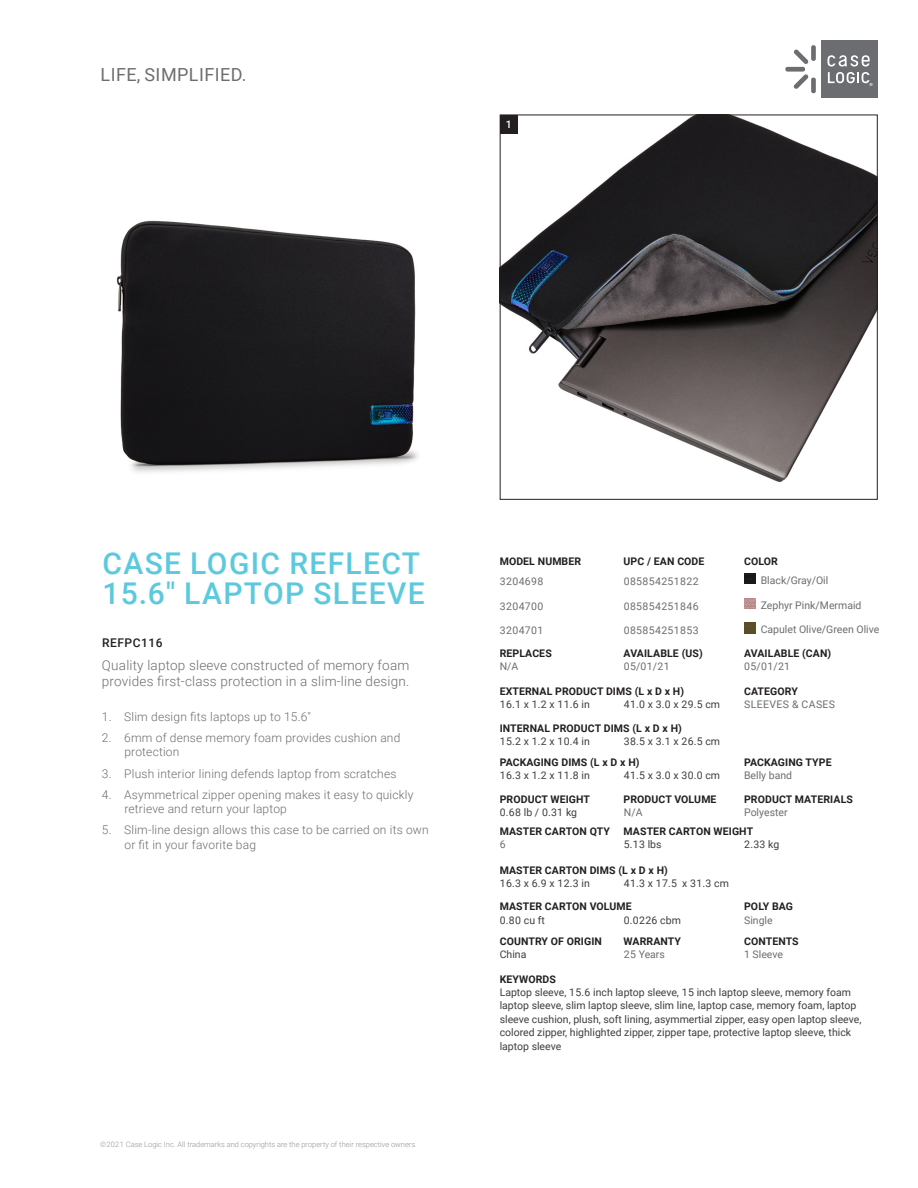
<style>
.page{position:relative;width:918px;height:1188px;background:#fff}
.page>*{position:absolute;margin:0;border:0;box-sizing:border-box;transform-origin:0 0}
.Product_Name_-_large{font:500 30px/30px "Roboto";letter-spacing:.045em;color:#5cc9df}
.t1{font:18px "Roboto";letter-spacing:.025em;color:#6c6d70}
.Intro_Product_Subhea{font:300 13.5px/16.2px "Roboto";letter-spacing:.015em;color:#6c6d70}
.t2{font:300 12px/14.4px "Roboto";letter-spacing:.015em;color:#6c6d70}
.Product_Name_-_large-2{font:500 12px "Roboto";letter-spacing:.045em;color:#231f20}
.CL_Attribute{font:10.5px/13.5px "Roboto";color:#3e3e3f}
.CL_AttributeName{font:700 10.5px "Roboto";letter-spacing:.01em;color:#231f20}
.CL_Attribute-2{font:10.5px "Roboto";color:#6c6d70}
.CL_Attribute-3{font:10.5px "Roboto";letter-spacing:.035em;color:#6c6d70}
.Number_in_Box{font:500 10.5px "Roboto";color:#fff}
.t3{font:300 7.5px "Roboto";color:#939598}
</style>
<div class="page">
<img style="left:500px;top:114px;width:378px;height:371px">
<div style="left:821px;top:40px;width:56px;height:58px;background:#6c6d70"></div>
<svg style="left:785px;top:45px;width:31px;height:48px"></svg>
<svg style="left:828px;top:55px;width:45px;height:31px"></svg>
<img style="left:116px;top:220px;width:302px;height:252px">
<svg style="left:744px;top:573px;width:12px;height:11px"></svg>
<svg style="left:744px;top:598px;width:12px;height:11px"></svg>
<svg style="left:744px;top:622px;width:12px;height:11px"></svg>
<div style="left:500px;top:115px;width:17px;height:19px;background:#231f20"></div>
<div style="left:500px;top:115px;width:377px;height:385px;border:1px solid #231f20"></div>
<p class="t1" style="left:101px;top:62px;width:148px">LIFE, SIMPLIFIED.</p>
<p class="Number_in_Box" style="left:506px;top:117px;width:7px">1</p>
<p class="Product_Name_-_large" style="left:102px;top:548px;width:324px">CASE LOGIC REFLECT<br>15.6" LAPTOP SLEEVE</p>
<p class="Product_Name_-_large-2" style="left:102px;top:634px;width:62px">REFPC116</p>
<p class="Intro_Product_Subhea" style="left:102px;top:657px;width:309px">Quality laptop sleeve constructed of memory foam provides first-class protection in a slim-line design.</p>
<p class="t2" style="left:102px;top:709px;width:211px">1. Slim design fits laptops up to 15.6"</p>
<p class="t2" style="left:124px;top:730px;width:277px;text-indent:-22px">2. 6mm of dense memory foam provides cushion and protection</p>
<p class="t2" style="left:102px;top:766px;width:296px">3. Plush interior lining defends laptop from scratches</p>
<p class="t2" style="left:124px;top:787px;width:291px;text-indent:-22px">4. Asymmetrical zipper opening makes it easy to quickly retrieve and return your laptop</p>
<p class="t2" style="left:124px;top:822px;width:306px;text-indent:-22px">5. Slim-line design allows this case to be carried on its own or fit in your favorite bag</p>
<p class="t3" style="left:100px;top:1140px;width:318px">©2021 Case Logic Inc. All trademarks and copyrights are the property of their respective owners.</p>
<p class="CL_AttributeName" style="left:500px;top:554px;width:83px">MODEL NUMBER</p>
<p class="CL_AttributeName" style="left:624px;top:554px;width:82px">UPC / EAN CODE</p>
<p class="CL_AttributeName" style="left:744px;top:554px;width:35px">COLOR</p>
<p class="CL_Attribute-3" style="left:500px;top:574px;width:45px">3204698</p>
<p class="CL_Attribute-3" style="left:624px;top:574px;width:76px">085854251822</p>
<p class="CL_Attribute-2" style="left:761px;top:573px;width:69px">Black/Gray/Oil</p>
<p class="CL_Attribute-3" style="left:500px;top:599px;width:45px">3204700</p>
<p class="CL_Attribute-3" style="left:624px;top:599px;width:76px">085854251846</p>
<p class="CL_Attribute-2" style="left:761px;top:598px;width:102px">Zephyr Pink/Mermaid</p>
<p class="CL_Attribute-3" style="left:500px;top:623px;width:45px">3204701</p>
<p class="CL_Attribute-3" style="left:624px;top:623px;width:76px">085854251853</p>
<p class="CL_Attribute-2" style="left:761px;top:622px;width:120px">Capulet Olive/Green Olive</p>
<p class="CL_AttributeName" style="left:500px;top:646px;width:54px">REPLACES</p>
<p class="CL_AttributeName" style="left:624px;top:646px;width:81px">AVAILABLE (US)</p>
<p class="CL_AttributeName" style="left:744px;top:646px;width:89px">AVAILABLE (CAN)</p>
<p class="CL_Attribute-2" style="left:500px;top:659px;width:20px">N/A</p>
<p class="CL_Attribute-2" style="left:624px;top:659px;width:47px">05/01/21</p>
<p class="CL_Attribute-2" style="left:744px;top:659px;width:47px">05/01/21</p>
<p class="CL_AttributeName" style="left:500px;top:684px;width:186px">EXTERNAL PRODUCT DIMS (L x D x H)</p>
<p class="CL_AttributeName" style="left:744px;top:684px;width:55px">CATEGORY</p>
<p class="CL_Attribute" style="left:500px;top:697px;width:91px">16.1 x 1.2 x 11.6 in</p>
<p class="CL_Attribute" style="left:624px;top:697px;width:98px">41.0 x 3.0 x 29.5 cm</p>
<p class="CL_Attribute-3" style="left:744px;top:697px;width:92px">SLEEVES &amp; CASES</p>
<p class="CL_AttributeName" style="left:500px;top:721px;width:184px">INTERNAL PRODUCT DIMS (L x D x H)</p>
<p class="CL_Attribute" style="left:500px;top:734px;width:91px">15.2 x 1.2 x 10.4 in</p>
<p class="CL_Attribute" style="left:624px;top:734px;width:98px">38.5 x 3.1 x 26.5 cm</p>
<p class="CL_AttributeName" style="left:500px;top:755px;width:141px">PACKAGING DIMS (L x D x H)</p>
<p class="CL_AttributeName" style="left:744px;top:755px;width:89px">PACKAGING TYPE</p>
<p class="CL_Attribute" style="left:500px;top:768px;width:91px">16.3 x 1.2 x 11.8 in</p>
<p class="CL_Attribute" style="left:624px;top:768px;width:98px">41.5 x 3.0 x 30.0 cm</p>
<p class="CL_Attribute-2" style="left:744px;top:768px;width:50px">Belly band</p>
<p class="CL_AttributeName" style="left:500px;top:792px;width:92px">PRODUCT WEIGHT</p>
<p class="CL_AttributeName" style="left:624px;top:792px;width:94px">PRODUCT VOLUME</p>
<p class="CL_AttributeName" style="left:744px;top:792px;width:110px">PRODUCT MATERIALS</p>
<p class="CL_Attribute" style="left:500px;top:805px;width:79px">0.68 lb / 0.31 kg</p>
<p class="CL_Attribute-2" style="left:624px;top:805px;width:21px">N/A</p>
<p class="CL_Attribute-2" style="left:744px;top:805px;width:45px">Polyester</p>
<p class="CL_AttributeName" style="left:500px;top:824px;width:112px">MASTER CARTON QTY</p>
<p class="CL_AttributeName" style="left:624px;top:824px;width:131px">MASTER CARTON WEIGHT</p>
<p class="CL_Attribute-2" style="left:500px;top:837px;width:7px">6</p>
<p class="CL_Attribute" style="left:624px;top:838px;width:39px">5.13 lbs</p>
<p class="CL_Attribute" style="left:744px;top:838px;width:37px">2.33 kg</p>
<p class="CL_AttributeName" style="left:500px;top:863px;width:170px">MASTER CARTON DIMS (L x D x H)</p>
<p class="CL_Attribute" style="left:500px;top:876px;width:91px">16.3 x 6.9 x 12.3 in</p>
<p class="CL_Attribute" style="left:624px;top:876px;width:107px">41.3 x 17.5 x 31.3 cm</p>
<p class="CL_AttributeName" style="left:500px;top:899px;width:134px">MASTER CARTON VOLUME</p>
<p class="CL_AttributeName" style="left:744px;top:899px;width:50px">POLY BAG</p>
<p class="CL_Attribute" style="left:500px;top:913px;width:46px">0.80 cu ft</p>
<p class="CL_Attribute" style="left:624px;top:913px;width:59px">0.0226 cbm</p>
<p class="CL_Attribute-2" style="left:744px;top:912px;width:30px">Single</p>
<p class="CL_AttributeName" style="left:500px;top:934px;width:104px">COUNTRY OF ORIGIN</p>
<p class="CL_AttributeName" style="left:624px;top:934px;width:59px">WARRANTY</p>
<p class="CL_AttributeName" style="left:744px;top:934px;width:56px">CONTENTS</p>
<p class="CL_Attribute" style="left:500px;top:948px;width:28px">China</p>
<p class="CL_Attribute-2" style="left:624px;top:947px;width:43px">25 Years</p>
<p class="CL_Attribute-2" style="left:744px;top:947px;width:40px">1 Sleeve</p>
<p class="CL_AttributeName" style="left:500px;top:972px;width:58px">KEYWORDS</p>
<p class="CL_Attribute" style="left:500px;top:985px;width:363px">Laptop sleeve, 15.6 inch laptop sleeve, 15 inch laptop sleeve, memory foam laptop sleeve, slim laptop sleeve, slim line, laptop case, memory foam, laptop sleeve cushion, plush, soft lining, asymmertial zipper, easy open laptop sleeve, colored zipper, highlighted zipper, zipper tape, protective laptop sleeve, thick laptop sleeve</p>
</div>
